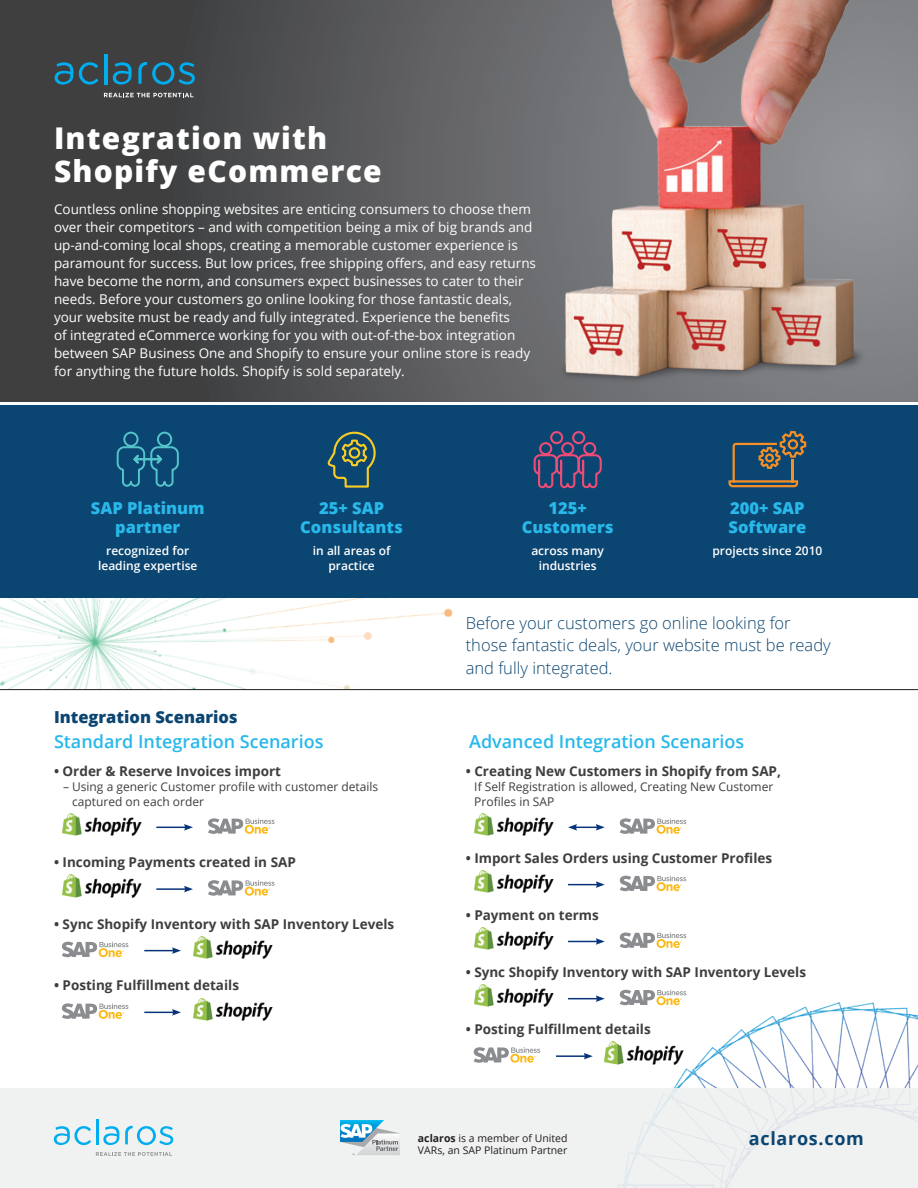
<style>
.page{position:relative;width:918px;height:1188px;background:#fff}
.page>*{position:absolute;margin:0;border:0;box-sizing:border-box;transform-origin:0 0}
.t1{font:800 30px/33px "Open Sans";letter-spacing:.04em;color:#fff}
.t2{font:600 18px "Open Sans";color:#28b8ea}
.t3{font:700 18px "Open Sans";letter-spacing:.04em;color:#0b4571}
.t4{font:300 16.5px/22.5px "Open Sans";color:#0b4571}
.t5{font:800 16.5px/19px "Open Sans";color:#28b8ea;text-align:center}
.t6{font:800 16.5px "Open Sans";color:#0b4571}
.t7{font:13.5px/18px "Open Sans";color:#fff}
.t8{font:700 13.5px "Open Sans";color:#3e3e3f}
.t9{font:12px/15px "Open Sans";color:#3e3e3f}
.t10{font:600 12px/15px "Open Sans";color:#fff;text-align:center}
.t11{font:10.5px/12px "Open Sans";color:#231f20}
.s1{font-weight:700}
</style>
<div class="page">
<img style="left:0;top:598px;width:453px;height:91px">
<svg style="left:0;top:0;width:524px;height:402px;background:#4e4e50"></svg>
<img style="left:524px;top:0;width:394px;height:402px">
<hr style="left:0;top:689px;width:918px;height:1px;background:#231f20">
<div style="left:0;top:406px;width:918px;height:192px;background:#0b4571"></div>
<svg style="left:327px;top:431px;width:49px;height:57px"></svg>
<svg style="left:729px;top:431px;width:77px;height:56px"></svg>
<svg style="left:116px;top:431px;width:63px;height:56px"></svg>
<svg style="left:533px;top:431px;width:69px;height:58px"></svg>
<img style="left:615px;top:1003px;width:303px;height:85px">
<div style="left:0;top:1088px;width:918px;height:100px;background:#eff0f0"></div>
<svg style="left:340px;top:1120px;width:60px;height:35px"></svg>
<svg style="left:55px;top:62px;width:18px;height:23px"></svg>
<svg style="left:113px;top:62px;width:19px;height:23px"></svg>
<svg style="left:79px;top:62px;width:19px;height:23px"></svg>
<hr style="left:104px;top:54px;width:3px;height:30px;background:#00aeef">
<svg style="left:138px;top:62px;width:57px;height:23px"></svg>
<svg style="left:104px;top:93px;width:89px;height:4px"></svg>
<svg style="left:103px;top:1126px;width:16px;height:19px"></svg>
<svg style="left:54px;top:1126px;width:37px;height:19px"></svg>
<hr style="left:96px;top:1119px;width:3px;height:26px;background:#00aeef">
<svg style="left:125px;top:1126px;width:48px;height:19px"></svg>
<svg style="left:96px;top:1152px;width:76px;height:4px"></svg>
<svg style="left:208px;top:818px;width:67px;height:16px"></svg>
<svg style="left:620px;top:818px;width:66px;height:16px"></svg>
<svg style="left:208px;top:880px;width:67px;height:16px"></svg>
<svg style="left:620px;top:876px;width:66px;height:15px"></svg>
<svg style="left:620px;top:933px;width:66px;height:15px"></svg>
<svg style="left:620px;top:990px;width:66px;height:15px"></svg>
<svg style="left:62px;top:942px;width:66px;height:15px"></svg>
<svg style="left:62px;top:1003px;width:66px;height:16px"></svg>
<svg style="left:474px;top:1047px;width:66px;height:16px"></svg>
<hr style="left:156px;top:827px;width:30px;height:1px;background:#08347b">
<svg style="left:184px;top:824px;width:9px;height:7px"></svg>
<svg style="left:568px;top:824px;width:37px;height:7px"></svg>
<hr style="left:156px;top:888px;width:30px;height:2px;background:#08347b">
<svg style="left:184px;top:886px;width:9px;height:6px"></svg>
<hr style="left:568px;top:884px;width:30px;height:1px;background:#08347b">
<svg style="left:596px;top:881px;width:9px;height:7px"></svg>
<hr style="left:568px;top:941px;width:30px;height:1px;background:#08347b">
<svg style="left:596px;top:938px;width:9px;height:7px"></svg>
<hr style="left:568px;top:998px;width:30px;height:1px;background:#08347b">
<svg style="left:596px;top:995px;width:9px;height:7px"></svg>
<hr style="left:144px;top:950px;width:30px;height:1px;background:#08347b">
<svg style="left:172px;top:947px;width:9px;height:7px"></svg>
<hr style="left:144px;top:1012px;width:30px;height:1px;background:#08347b">
<svg style="left:172px;top:1009px;width:9px;height:7px"></svg>
<hr style="left:556px;top:1055px;width:30px;height:2px;background:#08347b">
<svg style="left:584px;top:1053px;width:9px;height:6px"></svg>
<img style="left:63px;top:813px;width:79px;height:22px">
<img style="left:475px;top:813px;width:79px;height:22px">
<img style="left:63px;top:875px;width:79px;height:22px">
<img style="left:475px;top:870px;width:79px;height:23px">
<img style="left:475px;top:927px;width:79px;height:23px">
<img style="left:475px;top:985px;width:79px;height:22px">
<img style="left:193px;top:936px;width:79px;height:23px">
<img style="left:193px;top:998px;width:79px;height:23px">
<img style="left:605px;top:1042px;width:79px;height:22px">
<p class="t1" style="left:54px;top:120px;width:329px">Integration with<br>Shopify eCommerce</p>
<p class="t7" style="left:54px;top:200px;width:484px">Countless online shopping websites are enticing consumers to choose them over their competitors – and with competition being a mix of big brands and up-and-coming local shops, creating a memorable customer experience is paramount for success. But low prices, free shipping offers, and easy returns have become the norm, and consumers expect businesses to cater to their needs. Before your customers go online looking for those fantastic deals, your website must be ready and fully integrated. Experience the benefits<br>of integrated eCommerce working for you with out-of-the-box integration between SAP Business One and Shopify to ensure your online store is ready for anything the future holds. Shopify is sold separately.</p>
<p class="t5" style="left:91px;top:498px;width:115px">SAP Platinum partner</p>
<p class="t10" style="left:98px;top:543px;width:101px">recognized for leading expertise</p>
<p class="t5" style="left:300px;top:498px;width:104px">25+ SAP<br>Consultants</p>
<p class="t10" style="left:313px;top:543px;width:79px">in all areas of practice</p>
<p class="t5" style="left:522px;top:498px;width:93px">125+<br>Customers</p>
<p class="t10" style="left:531px;top:543px;width:74px">across many industries</p>
<p class="t5" style="left:729px;top:498px;width:79px;text-align:left">200+ SAP<br>Software</p>
<p class="t10" style="left:712px;top:543px;width:112px">projects since 2010</p>
<p class="t6" style="left:54px;top:704px;width:185px">Integration Scenarios</p>
<p class="t4" style="left:466px;top:611px;width:366px">Before your customers go online looking for those fantastic deals, your website must be ready and fully integrated.</p>
<p class="t2" style="left:54px;top:729px;width:271px">Standard Integration Scenarios</p>
<p class="t2" style="left:469px;top:729px;width:277px">Advanced Integration Scenarios</p>
<p class="t8" style="left:54px;top:761px;width:229px">• Order &amp; Reserve Invoices import</p>
<p class="t9" style="left:72px;top:778px;width:308px;text-indent:-9px">– Using a generic Customer profile with customer details captured on each order</p>
<p class="t8" style="left:466px;top:761px;width:317px">• Creating New Customers in Shopify from SAP,</p>
<p class="t9" style="left:474px;top:778px;width:301px">If Self Registration is allowed, Creating New Customer<br>Profiles in SAP</p>
<p class="t8" style="left:54px;top:853px;width:243px">• Incoming Payments created in SAP</p>
<p class="t8" style="left:466px;top:848px;width:308px">• Import Sales Orders using Customer Profiles</p>
<p class="t8" style="left:466px;top:905px;width:135px">• Payment on terms</p>
<p class="t8" style="left:54px;top:914px;width:342px">• Sync Shopify Inventory with SAP Inventory Levels</p>
<p class="t8" style="left:54px;top:976px;width:187px">• Posting Fulfillment details</p>
<p class="t8" style="left:466px;top:962px;width:342px">• Sync Shopify Inventory with SAP Inventory Levels</p>
<p class="t8" style="left:466px;top:1020px;width:187px">• Posting Fulfillment details</p>
<p class="t11" style="left:418px;top:1132px;width:151px"><span class="s1">aclaros</span> is a member of United<br>VARs, an SAP Platinum Partner</p>
<p class="t3" style="left:749px;top:1125px;width:117px">aclaros.com</p>
</div>
